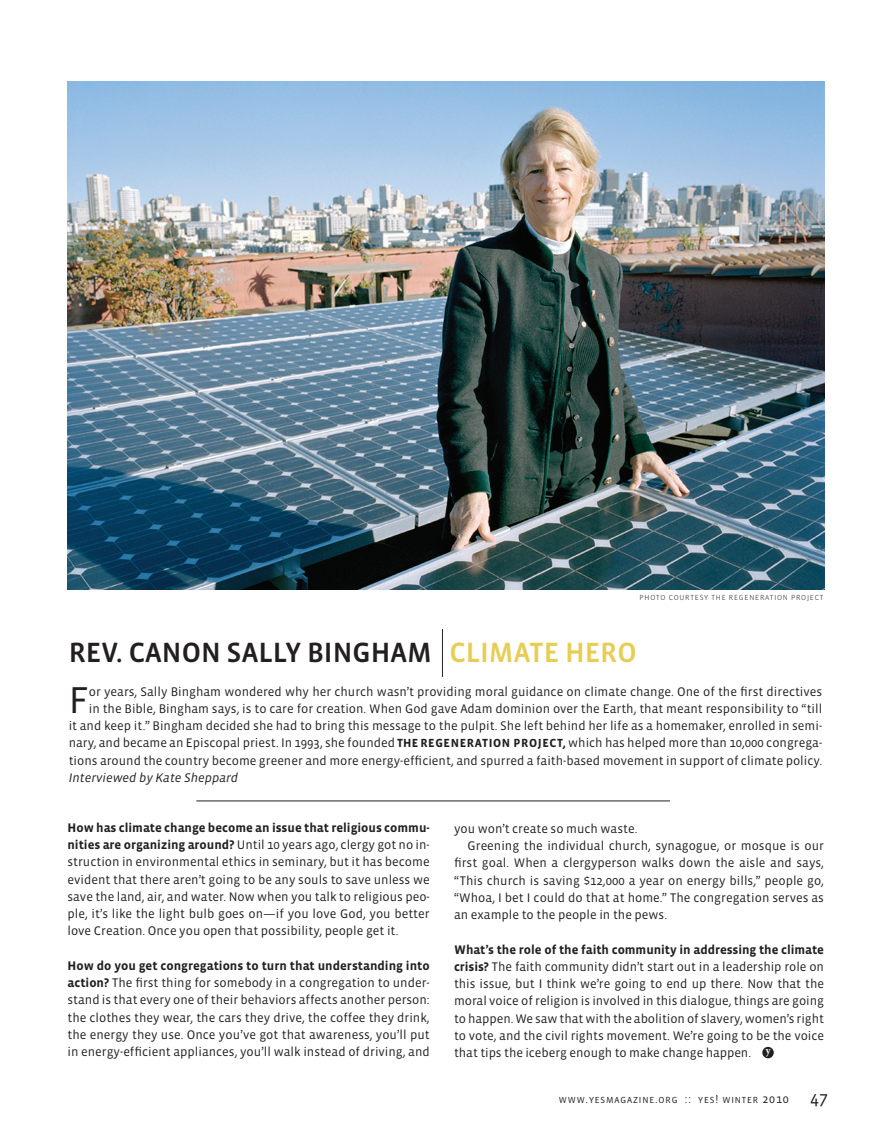
<style>
.page{position:relative;width:891px;height:1148px;background:#fff}
.page>*{position:absolute;margin:0;border:0;box-sizing:border-box;transform-origin:0 0}
._1_Body_Text{font:38.25px "Vista Sans";color:#231f20}
._1_Body_Text-2{font:28.5px "Vista Sans Med";color:#231f20}
._1_Body_Text-3{font:12.75px/17.2px "Vista Sans";color:#231f20;text-align:justify}
._1_Body_Text-4{font:italic 12.75px "Vista Sans";color:#231f20}
.t1{font:700 11.1px "Scala";color:#fff}
.t2{font:9px "Vista Sans";letter-spacing:.095em;color:#231f20}
._4_Photo_Credit{font:300 7.5px "Vista Sans";letter-spacing:.1em;color:#231f20}
.s1{color:#e8cd53}
.s2{font-weight:700;font-size:12px}
.s3{font-weight:700}
.s4{font-size:12px}
.s5{font-size:18px}
</style>
<div class="page">
<img style="left:68px;top:82px;width:756px;height:507px">
<hr style="left:442px;top:629px;width:1px;height:48px;background:#231f20">
<svg style="left:762px;top:1046px;width:12px;height:12px"></svg>
<hr style="left:196px;top:800px;width:474px;height:1px;background:#231f20">
<p class="_4_Photo_Credit" style="left:640px;top:593px;width:185px">PHOTO COURTESY THE REGENERATION PROJECT</p>
<p class="_1_Body_Text-2" style="left:69px;top:638px;width:569px">REV. CANON SALLY BINGHAM <span class="s1">CLIMATE HERO</span></p>
<p class="_1_Body_Text" style="left:69px;top:680px;width:22px">F</p>
<p class="_1_Body_Text-3" style="left:89px;top:683px;width:735px">or years, Sally Bingham wondered why her church wasn’t providing moral guidance on climate change. One of the first directives</p>
<p class="_1_Body_Text-3" style="left:89px;top:700px;width:735px">in the Bible, Bingham says, is to care for creation. When God gave Adam dominion over the Earth, that meant responsibility to “till</p>
<p class="_1_Body_Text-3" style="left:69px;top:717px;width:755px">it and keep it.” Bingham decided she had to bring this message to the pulpit. She left behind her life as a homemaker, enrolled in semi-</p>
<p class="_1_Body_Text-3" style="left:69px;top:734px;width:755px">nary, and became an Episcopal priest. In 1993, she founded <span class="s2">THE REGENERATION PROJECT,</span> which has helped more than 10,000 congrega-</p>
<p class="_1_Body_Text-3" style="left:69px;top:752px;width:755px">tions around the country become greener and more energy-efficient, and spurred a faith-based movement in support of climate policy.</p>
<p class="_1_Body_Text-4" style="left:69px;top:771px;width:171px">Interviewed by Kate Sheppard</p>
<p class="_1_Body_Text-3" style="left:68px;top:819px;width:364px"><span class="s3">How has climate change become an issue that religious commu&shy;nities are organizing around?</span> Until 10 years ago, clergy got no in&shy;struction in environmental ethics in seminary, but it has become evident that there aren’t going to be any souls to save unless we save the land, air, and water. Now when you talk to religious peo&shy;ple, it’s like the light bulb goes on—if you love God, you better love Creation. Once you open that possibility, people get it.</p>
<p class="_1_Body_Text-3" style="left:68px;top:957px;width:364px"><span class="s3">How do you get congregations to turn that understanding into action?</span> The first thing for somebody in a congregation to under&shy;stand is that every one of their behaviors affects another person: the clothes they wear, the cars they drive, the coffee they drink, the energy they use. Once you’ve got that awareness, you’ll put in energy-efficient appliances, you’ll walk instead of driving, and</p>
<p class="_1_Body_Text-3" style="left:454px;top:820px;width:185px">you won’t create so much waste.</p>
<p class="_1_Body_Text-3" style="left:454px;top:837px;width:371px;text-indent:14px">Greening the individual church, synagogue, or mosque is our first goal. When a clergyperson walks down the aisle and says, “This church is saving $12,000 a year on energy bills,” people go, “Whoa, I bet I could do that at home.” The congregation serves as an example to the people in the pews.</p>
<p class="_1_Body_Text-3" style="left:454px;top:941px;width:371px"><span class="s3">What’s the role of the faith community in addressing the climate crisis?</span> The faith community didn’t start out in a leadership role on this issue, but I think we’re going to end up there. Now that the moral voice of religion is involved in this dialogue, things are going to happen. We saw that with the abolition of slavery, women’s right to vote, and the civil rights movement. We’re going to be the voice that tips the iceberg enough to make change happen.</p>
<p class="t1" style="left:766px;top:1044px;width:6px">y</p>
<p class="t2" style="left:559px;top:1095px;width:271px">WWW<span class="s4">.</span>YESMAGAZINE<span class="s4">.</span>ORG <span class="s4">::</span> YES<span class="s4">!</span> WINTER <span class="s4">2010</span> <span class="s5">47</span></p>
</div>
